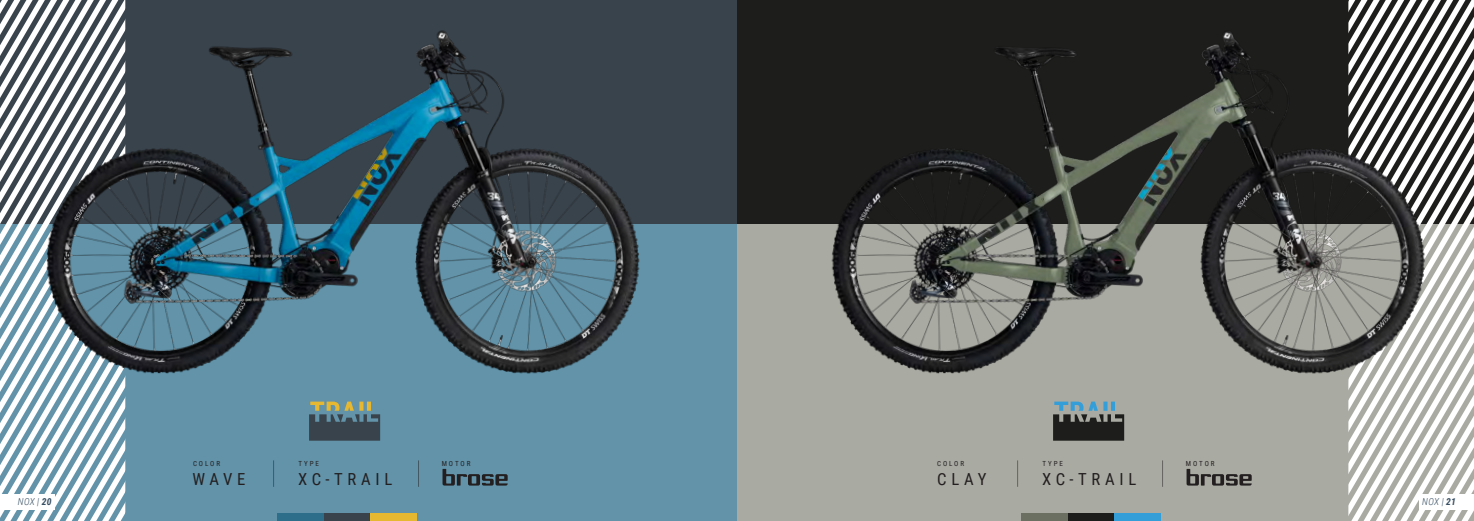
<style>
.page{position:relative;width:1474px;height:521px;background:#fff}
.page>*{position:absolute;margin:0;border:0;box-sizing:border-box;transform-origin:0 0}
.t1{font:16.62px "Roboto Condensed";letter-spacing:.285em;color:#231f20}
.t2{font:italic 300 9.62px "Roboto Condensed";letter-spacing:.03em;color:#364e62}
.t3{font:7px "Roboto Condensed";letter-spacing:.285em;color:#231f20}
.s1{font-weight:700}
</style>
<div class="page">
<div style="left:0;top:223px;width:737px;height:298px;background:#6293a9"></div>
<div style="left:0;top:0;width:737px;height:223px;background:#39434c"></div>
<svg style="left:0;top:0;width:126px;height:521px"></svg>
<svg style="left:273px;top:460px;width:1px;height:27px"></svg>
<svg style="left:418px;top:460px;width:1px;height:27px"></svg>
<svg style="left:309px;top:402px;width:71px;height:39px"></svg>
<div style="left:324px;top:514px;width:46px;height:7px;background:#39434c"></div>
<div style="left:278px;top:514px;width:46px;height:7px;background:#2d6f8b"></div>
<div style="left:370px;top:514px;width:46px;height:7px;background:#e6b731"></div>
<svg style="left:442px;top:469px;width:65px;height:16px"></svg>
<div style="left:737px;top:223px;width:736px;height:298px;background:#a9aaa2"></div>
<div style="left:737px;top:0;width:736px;height:223px;background:#1d1d1b"></div>
<svg style="left:1348px;top:0;width:125px;height:521px"></svg>
<svg style="left:1017px;top:460px;width:1px;height:27px"></svg>
<svg style="left:1162px;top:460px;width:1px;height:27px"></svg>
<svg style="left:1053px;top:402px;width:71px;height:39px"></svg>
<div style="left:1068px;top:514px;width:46px;height:7px;background:#1d1d1b"></div>
<div style="left:1021px;top:514px;width:47px;height:7px;background:#6b6f62"></div>
<div style="left:1114px;top:514px;width:46px;height:7px;background:#349ed9"></div>
<svg style="left:1186px;top:469px;width:65px;height:16px"></svg>
<div style="left:1418px;top:494px;width:55px;height:15px;background:#fff"></div>
<div style="left:0;top:494px;width:55px;height:15px;background:#fff"></div>
<img style="left:32px;top:27px;width:641px;height:363px">
<img style="left:817px;top:27px;width:641px;height:363px">
<p class="t3" style="left:193px;top:458px;width:29px">COLOR</p>
<p class="t3" style="left:298px;top:458px;width:22px">TYPE</p>
<p class="t3" style="left:441px;top:458px;width:30px">MOTOR</p>
<h1 class="t1" style="left:192px;top:468px;width:54px">WAVE</h1>
<h1 class="t1" style="left:298px;top:468px;width:96px">XC-TRAIL</h1>
<p class="t3" style="left:937px;top:458px;width:29px">COLOR</p>
<p class="t3" style="left:1042px;top:458px;width:22px">TYPE</p>
<p class="t3" style="left:1185px;top:458px;width:30px">MOTOR</p>
<h1 class="t1" style="left:937px;top:468px;width:51px">CLAY</h1>
<h1 class="t1" style="left:1042px;top:468px;width:96px">XC-TRAIL</h1>
<h2 class="t2" style="left:18px;top:494px;width:35px">NOX | <span class="s1">20</span></h2>
<h2 class="t2" style="left:1422px;top:494px;width:35px">NOX | <span class="s1">21</span></h2>
</div>
